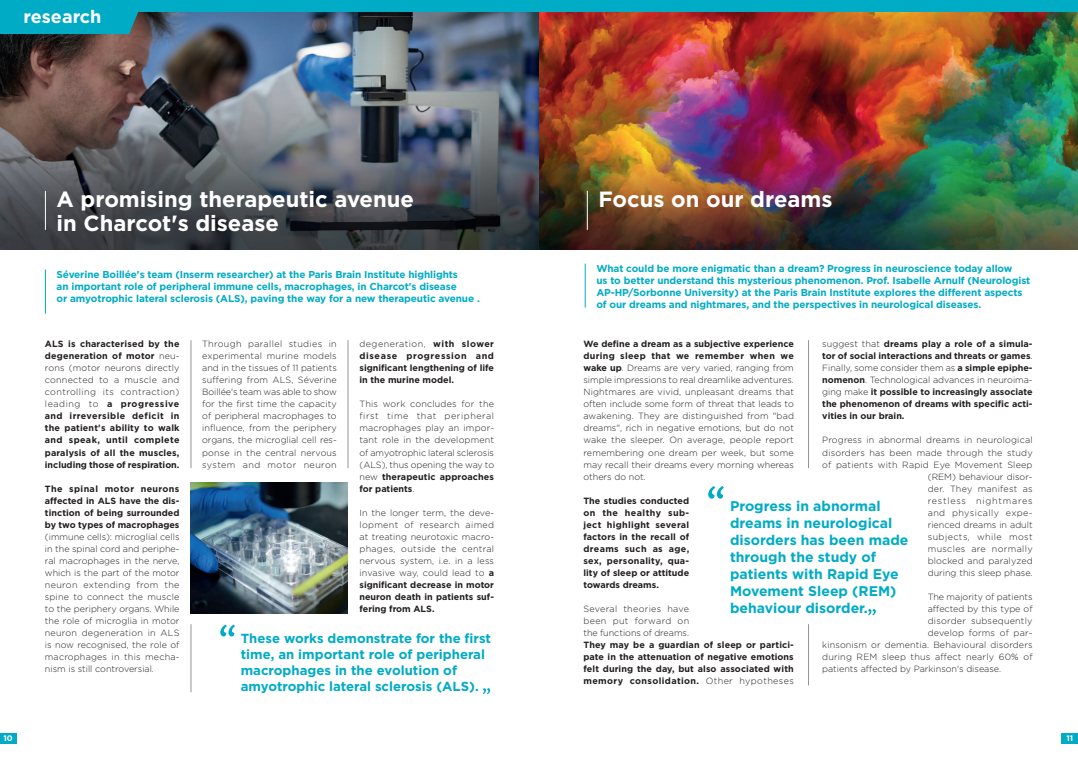
<style>
.page{position:relative;width:1078px;height:766px;background:#fff}
.page>*{position:absolute;margin:0;border:0;box-sizing:border-box;transform-origin:0 0}
.t1{font:700 22px/24px "Gotham";color:#fff}
.t2{font:700 18px "Gotham";color:#fff}
.t3{font:700 14px/17px "Gotham";color:#00abc6}
.t4{font:700 13.1px/16px "Gotham";color:#00abc6}
.t5{font:700 10px/12px "Gotham";letter-spacing:-.01em;color:#00abc6}
.t6{font:300 9px/12px "Gotham";letter-spacing:.015em;color:#231f20;text-align:justify}
.t7{font:700 9px/12px "Gotham";color:#231f20;text-align:justify}
.t8{font:700 8px "Gotham";color:#fff}
.s1{font-weight:700}
.s2{font-weight:300}
</style>
<div class="page">
<img style="left:539px;top:11px;width:538px;height:238px">
<img style="left:0;top:11px;width:539px;height:238px">
<hr style="left:45px;top:191px;width:1px;height:39px;background:#fff">
<hr style="left:586px;top:191px;width:1px;height:39px;background:#fff">
<hr style="left:45px;top:269px;width:1px;height:44px;background:#00abc6">
<hr style="left:584px;top:263px;width:1px;height:44px;background:#00abc6">
<svg style="left:868px;top:609px;width:7px;height:6px"></svg>
<svg style="left:708px;top:486px;width:15px;height:12px"></svg>
<hr style="left:808px;top:340px;width:1px;height:128px;background:#939598">
<hr style="left:808px;top:624px;width:1px;height:61px;background:#939598">
<hr style="left:191px;top:340px;width:1px;height:128px;background:#939598">
<hr style="left:191px;top:624px;width:1px;height:68px;background:#939598">
<hr style="left:348px;top:340px;width:1px;height:128px;background:#939598">
<img style="left:191px;top:482px;width:157px;height:131px">
<svg style="left:482px;top:688px;width:8px;height:6px"></svg>
<svg style="left:220px;top:624px;width:15px;height:12px"></svg>
<div style="left:0;top:0;width:143px;height:34px;background:#00abc6"></div>
<div style="left:62px;top:0;width:1015px;height:11px;background:#00abc6"></div>
<div style="left:1061px;top:732px;width:16px;height:11px;background:#00abc6"></div>
<div style="left:0;top:732px;width:16px;height:11px;background:#00abc6"></div>
<h2 class="t2" style="left:24px;top:5px;width:79px">research</h2>
<h1 class="t1" style="left:57px;top:187px;width:359px">A promising therapeutic avenue in Charcot's disease</h1>
<h1 class="t1" style="left:598px;top:187px;width:235px">Focus on our dreams</h1>
<p class="t5" style="left:57px;top:268px;width:424px">Séverine Boillée's team (Inserm researcher) at the Paris Brain Institute highlights<br>an important role of peripheral immune cells, macrophages, in Charcot's disease<br>or amyotrophic lateral sclerosis (ALS), paving the way for a new therapeutic avenue .</p>
<p class="t5" style="left:596px;top:262px;width:435px">What could be more enigmatic than a dream? Progress in neuroscience today allow<br>us to better understand this mysterious phenomenon. Prof. Isabelle Arnulf (Neurologist AP-HP/Sorbonne University) at the Paris Brain Institute explores the different aspects of our dreams and nightmares, and the perspectives in neurological diseases.</p>
<p class="t6" style="left:583px;top:338px;width:212px"><span class="s1">We define a dream as a subjective experience during sleep that we remember when we wake up</span>. Dreams are very varied, ranging from simple impressions to real dreamlike adventures.<br>Nightmares are vivid, unpleasant dreams that often include some form of threat that leads to awakening. They are distinguished from "bad dreams", rich in negative emotions, but do not wake the sleeper. On average, people report remembering one dream per week, but some may recall their dreams every morning whereas others do not.</p>
<p class="t7" style="left:583px;top:494px;width:107px">The studies conducted on the healthy sub&shy;ject highlight several factors in the recall of dreams such as age, sex, personality, qua&shy;lity of sleep or attitude towards dreams.</p>
<p class="t6" style="left:583px;top:602px;width:107px">Several theories have been put forward on the functions of dreams.</p>
<p class="t7" style="left:583px;top:638px;width:212px">They may be a guardian of sleep or partici&shy;pate in the attenuation of negative emotions felt during the day, but also associated with memory consolidation. <span class="s2">Other hypotheses</span></p>
<p class="t7" style="left:822px;top:338px;width:212px"><span class="s2">suggest that</span> dreams play a role of a simula&shy;tor of social interactions and threats or games<span class="s2">.<br>Finally, some consider them as</span> a simple epiphe&shy;nomenon<span class="s2">. Technological advances in neuroima&shy;ging make</span> it possible to increasingly associate the phenomenon of dreams with specific acti&shy;vities in our brain.</p>
<p class="t6" style="left:822px;top:434px;width:212px;text-align:right">Progress in abnormal dreams in neurological disorders has been made through the study of patients with Rapid Eye Movement Sleep (REM) behaviour disor-<br>der. They manifest as<br>restless nightmares<br>and physically expe-<br>rienced dreams in adult<br>subjects, while most<br>muscles are normally<br>blocked and paralyzed<br>during this sleep phase.</p>
<p class="t6" style="left:927px;top:590px;width:106px">The majority of patients</p>
<p class="t6" style="left:927px;top:602px;width:106px">affected by this type of</p>
<p class="t6" style="left:927px;top:614px;width:106px">disorder subsequently</p>
<p class="t6" style="left:927px;top:626px;width:106px">develop forms of par-</p>
<p class="t6" style="left:822px;top:638px;width:212px">kinsonism or dementia. Behavioural disorders</p>
<p class="t6" style="left:822px;top:650px;width:212px">during REM sleep thus affect nearly 60% of</p>
<p class="t6" style="left:822px;top:662px;width:180px">patients affected by Parkinson's disease.</p>
<p class="t7" style="left:45px;top:338px;width:136px">ALS is characterised by the degeneration of motor <span class="s2">neu&shy;rons (motor neurons directly connected to a muscle and controlling its contraction) leading to</span> a progressive and irreversible deficit in the patient's ability to walk and speak, until complete paralysis of all the muscles, including those of respiration.</p>
<p class="t7" style="left:45px;top:482px;width:136px">The spinal motor neurons affected in ALS have the dis&shy;tinction of being surrounded by two types of macrophages</p>
<p class="t6" style="left:45px;top:530px;width:136px">(immune cells): microglial cells in the spinal cord and periphe&shy;ral macrophages in the nerve, which is the part of the motor neuron extending from the spine to connect the muscle to the periphery organs. While the role of microglia in motor neuron degeneration in ALS is now recognised, the role of macrophages in this mecha&shy;nism is still controversial.</p>
<p class="t6" style="left:202px;top:338px;width:136px">Through parallel studies in experimental murine models and in the tissues of 11 patients suffering from ALS, Séverine Boillée's team was able to show for the first time the capacity of peripheral macrophages to influence, from the periphery organs, the microglial cell res&shy;ponse in the central nervous system and motor neuron</p>
<p class="t7" style="left:359px;top:338px;width:136px"><span class="s2">degeneration,</span> with slower disease progression and significant lengthening of life in the murine model.</p>
<p class="t6" style="left:359px;top:398px;width:136px">This work concludes for the first time that peripheral macrophages play an impor&shy;tant role in the development of amyotrophic lateral sclerosis (ALS), thus opening the way to new <span class="s1">therapeutic approaches for patients</span>.</p>
<p class="t6" style="left:359px;top:506px;width:136px">In the longer term, the deve&shy;lopment of research aimed at treating neurotoxic macro&shy;phages, outside the central nervous system, i.e. in a less invasive way, could lead to <span class="s1">a significant decrease in motor neuron death in patients suf&shy;fering from ALS.</span></p>
<h3 class="t4" style="left:241px;top:630px;width:252px">These works demonstrate for the first time, an important role of peripheral macrophages in the evolution of amyotrophic lateral sclerosis (ALS).</h3>
<h3 class="t3" style="left:729px;top:497px;width:180px">Progress in abnormal dreams in neurological disorders has been made through the study of patients with Rapid Eye<br>Movement Sleep (REM) behaviour disorder.</h3>
<p class="t8" style="left:3px;top:732px;width:11px">10</p>
<p class="t8" style="left:1066px;top:732px;width:8px">11</p>
</div>
